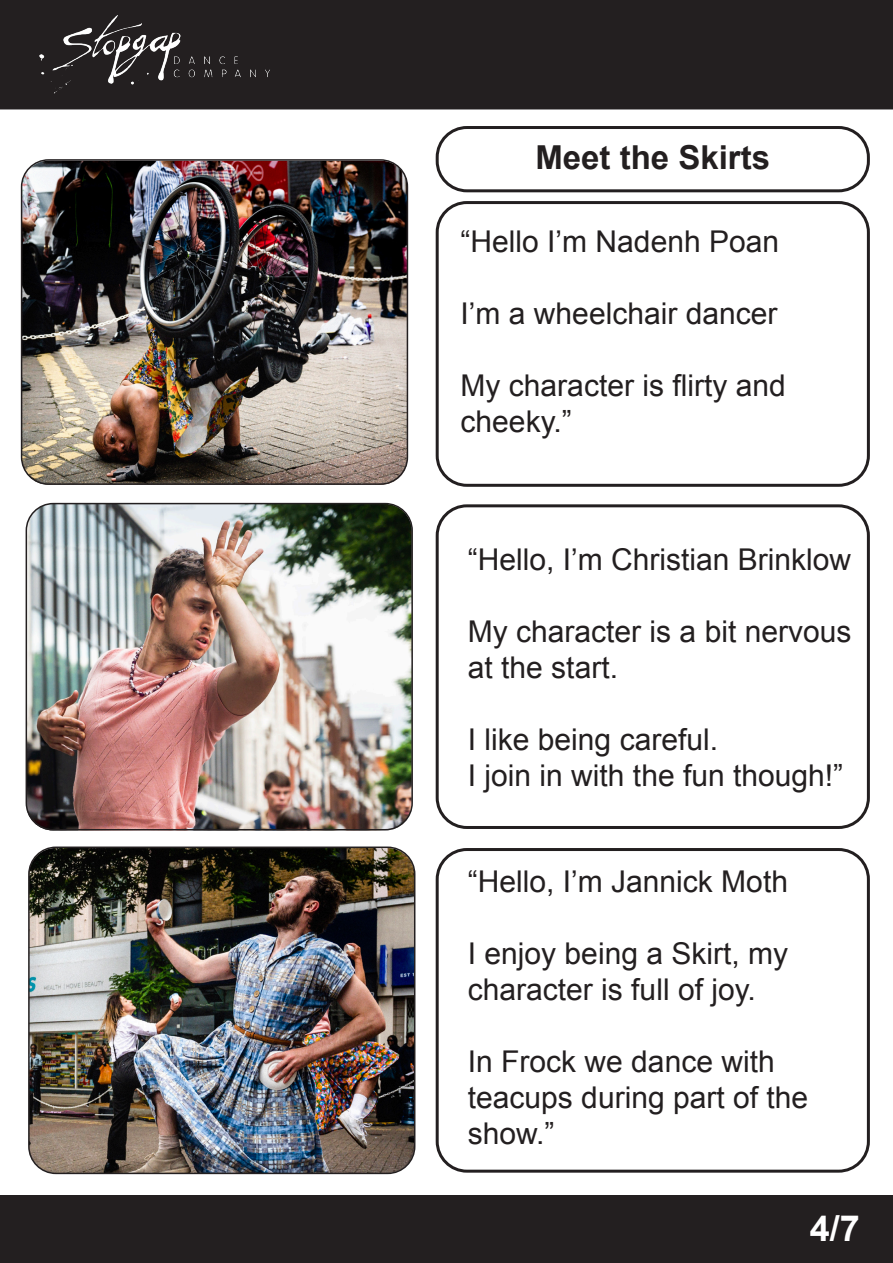
<style>
.page{position:relative;width:893px;height:1263px;background:#fff}
.page>*{position:absolute;margin:0;border:0;box-sizing:border-box;transform-origin:0 0}
.t1{font:700 36px "Arial";color:#fff}
.t2{font:700 33px "Arial";color:#231f20}
.t3{font:30px/36px "Arial";color:#231f20}
</style>
<div class="page">
<img style="left:22px;top:161px;width:386px;height:324px">
<div style="left:21px;top:159px;width:387px;height:326px;border:2px solid #231f20;border-radius:27px"></div>
<img style="left:26px;top:504px;width:386px;height:326px">
<div style="left:26px;top:503px;width:387px;height:327px;border:2px solid #231f20;border-radius:27px"></div>
<div style="left:436px;top:201px;width:434px;height:286px;border:3px solid #231f20;border-radius:30px"></div>
<div style="left:0;top:0;width:893px;height:109px;background:#231f20"></div>
<img style="left:37px;top:16px;width:234px;height:79px">
<div style="left:436px;top:504px;width:434px;height:325px;border:3px solid #231f20;border-radius:30px"></div>
<div style="left:0;top:1195px;width:893px;height:68px;background:#231f20"></div>
<img style="left:30px;top:849px;width:385px;height:324px">
<div style="left:436px;top:126px;width:434px;height:66px;border:3px solid #231f20;border-radius:30px"></div>
<div style="left:28px;top:846px;width:387px;height:328px;border:2px solid #231f20;border-radius:27px"></div>
<div style="left:436px;top:848px;width:434px;height:325px;border:3px solid #231f20;border-radius:30px"></div>
<p class="t2" style="left:535px;top:135px;width:236px">Meet the Skirts</p>
<p class="t3" style="left:461px;top:224px;width:320px">“Hello I’m Nadenh Poan</p>
<p class="t3" style="left:461px;top:296px;width:318px">I’m a wheelchair dancer</p>
<p class="t3" style="left:461px;top:368px;width:327px">My character is flirty and cheeky.”</p>
<p class="t3" style="left:468px;top:541px;width:385px">“Hello, I’m Christian Brinklow</p>
<p class="t3" style="left:468px;top:613px;width:385px">My character is a bit nervous at the start.</p>
<p class="t3" style="left:468px;top:721px;width:252px">I like being careful.</p>
<p class="t3" style="left:468px;top:757px;width:377px">I join in with the fun though!”</p>
<p class="t3" style="left:468px;top:863px;width:322px">“Hello, I’m Jannick Moth</p>
<p class="t3" style="left:468px;top:935px;width:322px">I enjoy being a Skirt, my character is full of joy.</p>
<p class="t3" style="left:468px;top:1043px;width:342px">In Frock we dance with teacups during part of the show.”</p>
<p class="t1" style="left:810px;top:1205px;width:52px">4/7</p>
</div>
